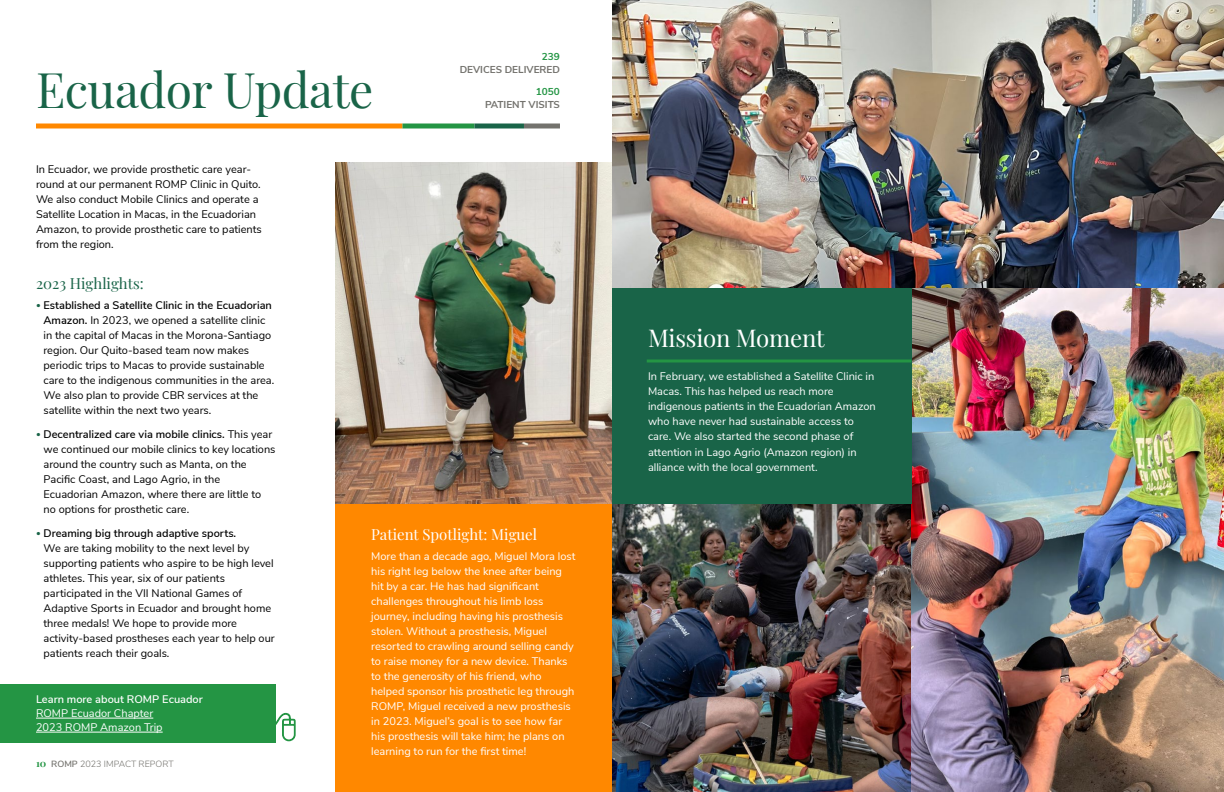
<style>
.page{position:relative;width:1224px;height:792px;background:#fff}
.page>*{position:absolute;margin:0;border:0;box-sizing:border-box;transform-origin:0 0}
.t1{font:48px "Playfair Display";letter-spacing:-.01em;color:#196448}
.t2{font:24px "Playfair Display";letter-spacing:-.01em;color:#fff}
.t3{font:15px "Playfair Display";color:#fff}
.t4{font:15px "Playfair Display";color:#196448}
.t5{font:11px/15px "Nunito Sans";color:#000}
.t6{font:11px/15px "Nunito Sans";color:#fff}
.t7{font:600 11px "Nunito Sans";color:#fff}
.t8{font:700 10px "Nunito Sans";color:#73726d}
.t9{font:700 10px "Nunito Sans";color:#249544}
.t10{font:300 9px "Nunito Sans";color:#73726d}
.s1{font-size:9px;color:#196448}
.s2{font-weight:600}
.s3{font-family:"Playfair Display";font-weight:700;font-size:10px;color:#249544}
</style>
<div class="page">
<div style="left:335px;top:363px;width:277px;height:429px;background:#f80"></div>
<img style="left:612px;top:504px;width:300px;height:288px">
<img style="left:912px;top:288px;width:312px;height:504px">
<img style="left:612px;top:0;width:612px;height:288px">
<div style="left:612px;top:288px;width:300px;height:216px;background:#196448"></div>
<hr style="left:647px;top:360px;width:265px;height:2px;background:#249544">
<hr style="left:36px;top:124px;width:366px;height:4px;background:#f80">
<hr style="left:402px;top:124px;width:72px;height:4px;background:#249544">
<hr style="left:474px;top:124px;width:50px;height:4px;background:#196448">
<hr style="left:524px;top:124px;width:36px;height:4px;background:#73726d">
<div style="left:0;top:684px;width:276px;height:58px;background:#249544"></div>
<hr style="left:36px;top:718px;width:117px;height:1px;background:#fff">
<hr style="left:36px;top:732px;width:127px;height:1px;background:#fff">
<svg style="left:276px;top:712px;width:20px;height:30px"></svg>
<img style="left:335px;top:162px;width:277px;height:342px">
<h1 class="t1" style="left:36px;top:53px;width:339px">Ecuador Update</h1>
<p class="t9" style="left:542px;top:49px;width:20px">239</p>
<p class="t8" style="left:460px;top:62px;width:102px">DEVICES DELIVERED</p>
<p class="t9" style="left:536px;top:84px;width:25px">1050</p>
<p class="t8" style="left:485px;top:97px;width:76px">PATIENT VISITS</p>
<p class="t5" style="left:36px;top:161px;width:227px">In Ecuador, we provide prosthetic care year&shy;round at our permanent ROMP Clinic in Quito.<br>We also conduct Mobile Clinics and operate a Satellite Location in Macas, in the Ecuadorian Amazon, to provide prosthetic care to patients from the region.</p>
<h3 class="t4" style="left:36px;top:272px;width:109px">2023 Highlights:</h3>
<p class="t5" style="left:44px;top:297px;width:232px;text-indent:-8px"><span class="s1">•</span> <span class="s2">Established a Satellite Clinic in the Ecuadorian Amazon.</span> In 2023, we opened a satellite clinic in the capital of Macas in the Morona-Santiago region. Our Quito-based team now makes periodic trips to Macas to provide sustainable care to the indigenous communities in the area.<br>We also plan to provide CBR services at the satellite within the next two years.</p>
<p class="t5" style="left:44px;top:426px;width:233px;text-indent:-8px"><span class="s1">•</span> <span class="s2">Decentralized care via mobile clinics.</span> This year we continued our mobile clinics to key locations around the country such as Manta, on the Pacific Coast, and Lago Agrio, in the Ecuadorian Amazon, where there are little to no options for prosthetic care.</p>
<p class="t5" style="left:44px;top:525px;width:233px;text-indent:-8px"><span class="s1">•</span> <span class="s2">Dreaming big through adaptive sports.<br></span>We are taking mobility to the next level by supporting patients who aspire to be high level athletes. This year, six of our patients participated in the VII National Games of Adaptive Sports in Ecuador and brought home three medals! We hope to provide more activity-based prostheses each year to help our patients reach their goals.</p>
<h3 class="t3" style="left:371px;top:523px;width:167px">Patient Spotlight: Miguel</h3>
<p class="t6" style="left:371px;top:548px;width:206px">More than a decade ago, Miguel Mora lost his right leg below the knee after being hit by a car. He has had significant challenges throughout his limb loss journey, including having his prosthesis stolen. Without a prosthesis, Miguel resorted to crawling around selling candy to raise money for a new device. Thanks to the generosity of his friend, who helped sponsor his prosthetic leg through ROMP, Miguel received a new prosthesis in 2023. Miguel’s goal is to see how far his prosthesis will take him; he plans on learning to run for the first time!</p>
<p class="t7" style="left:36px;top:691px;width:168px">Learn more about ROMP Ecuador</p>
<p class="t6" style="left:36px;top:706px;width:128px;line-height:14px">ROMP Ecuador Chapter<br>2023 ROMP Amazon Trip</p>
<p class="t10" style="left:36px;top:757px;width:139px"><span class="s3">10</span> <span class="s2">ROMP</span> 2023 IMPACT REPORT</p>
<h2 class="t2" style="left:648px;top:320px;width:178px">Mission Moment</h2>
<p class="t6" style="left:648px;top:368px;width:229px">In February, we established a Satellite Clinic in Macas. This has helped us reach more indigenous patients in the Ecuadorian Amazon who have never had sustainable access to care. We also started the second phase of attention in Lago Agrio (Amazon region) in alliance with the local government.</p>
</div>
